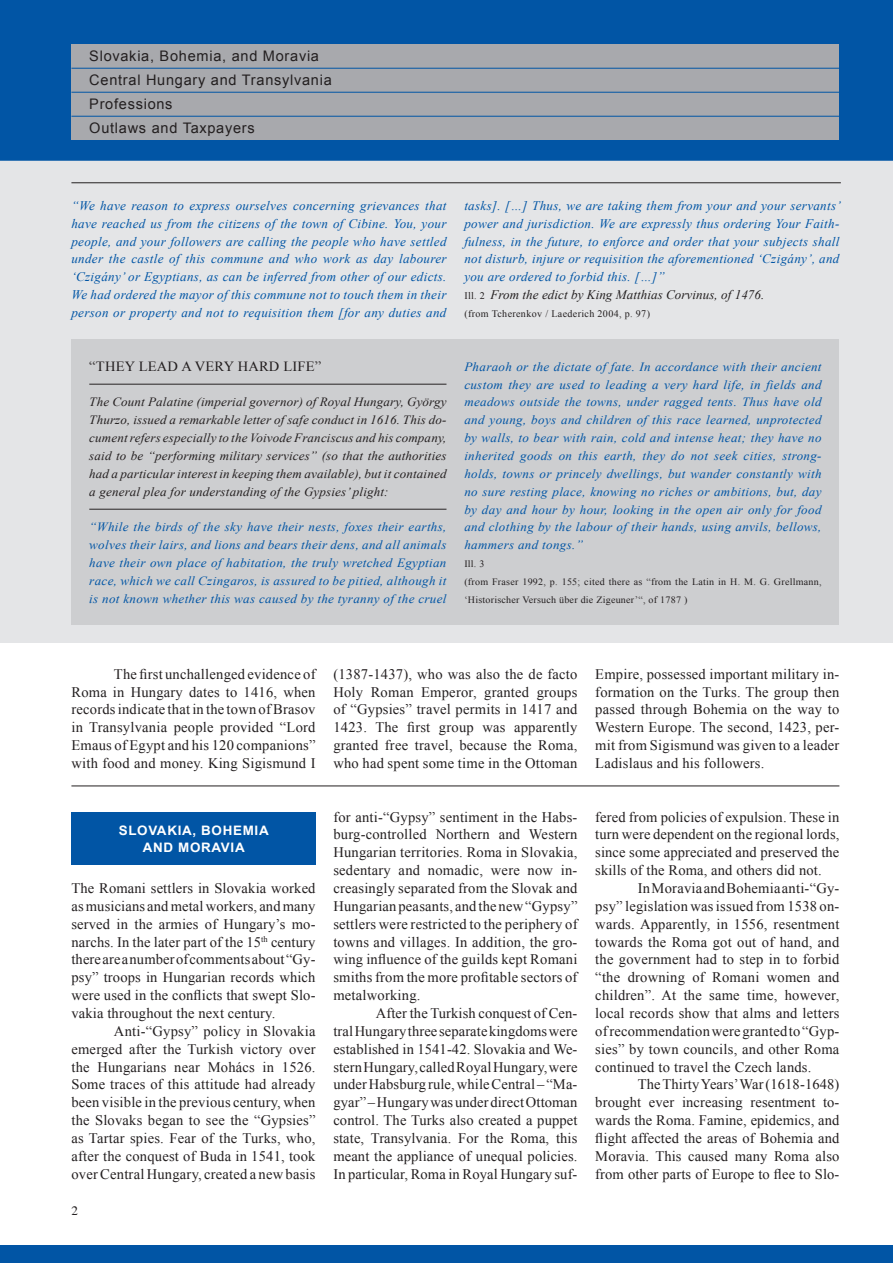
<style>
.page{position:relative;width:893px;height:1263px;background:#fff}
.page>*{position:absolute;margin:0;border:0;box-sizing:border-box;transform-origin:0 0}
.t1{font:14.55px/17.9px "Times New Roman";letter-spacing:.015em;color:#231f20;text-align:justify}
.t2{font:14.55px "Arial";letter-spacing:.05em;color:#231f20}
.t3{font:14.1px "Times New Roman";letter-spacing:.015em;color:#231f20;scale:1.04 1}
.t4{font:italic 13.05px/17.9px "Times New Roman";letter-spacing:.025em;color:#0155a5;text-align:justify}
.t5{font:italic 13.05px "Times New Roman";letter-spacing:.005em;color:#231f20}
.t6{font:700 13.05px "Arial";letter-spacing:.05em;color:#fff}
.t7{font:13.05px "Times";color:#231f20}
.t8{font:italic 12.6px/17.9px "Times New Roman";letter-spacing:.025em;color:#0155a5;text-align:justify;scale:1.04 1}
.t9{font:italic 12.6px/17.9px "Times New Roman";letter-spacing:.01em;color:#231f20;text-align:justify;scale:1.04 1}
.t10{font:10.05px "Times New Roman";letter-spacing:.035em;color:#231f20}
.t11{font:9.75px/17.9px "Times New Roman";letter-spacing:.025em;color:#231f20;scale:1.04 1}
.s1{font-style:normal;font-size:10.05px}
</style>
<div class="page">
<div style="left:0;top:161px;width:893px;height:482px;background:#e4e5e7"></div>
<div style="left:0;top:1245px;width:893px;height:18px;background:#0155a5"></div>
<div style="left:0;top:0;width:893px;height:161px;background:#0155a5"></div>
<div style="left:71px;top:45px;width:768px;height:95px;background:#a8a9ad"></div>
<hr style="left:71px;top:68px;width:768px;height:1px;background:#0155a5">
<hr style="left:71px;top:92px;width:768px;height:1px;background:#0155a5">
<hr style="left:71px;top:116px;width:768px;height:1px;background:#0155a5">
<hr style="left:71px;top:786px;width:768px;height:1px;background:#231f20">
<hr style="left:71px;top:183px;width:770px;height:1px;background:#231f20">
<div style="left:71px;top:812px;width:244px;height:53px;background:#0155a5"></div>
<div style="left:71px;top:339px;width:768px;height:286px;background:#cdced0"></div>
<hr style="left:89px;top:384px;width:357px;height:1px;background:#231f20">
<hr style="left:89px;top:509px;width:357px;height:1px;background:#231f20">
<p class="t2" style="left:89px;top:47px;width:231px">Slovakia, Bohemia, and Moravia</p>
<p class="t2" style="left:89px;top:71px;width:244px">Central Hungary and Transylvania</p>
<p class="t2" style="left:89px;top:95px;width:85px">Professions</p>
<p class="t2" style="left:89px;top:119px;width:167px">Outlaws and Taxpayers</p>
<p class="t4" style="left:71px;top:196px;width:377px">“We have reason to express ourselves concerning grievances that have reached us from the citizens of the town of Cibine. You, your people, and your followers are calling the people who have settled under the castle of this commune and who work as day labourer ‘Czigány’ or Egyptians, as can be inferred from other of our edicts.<br>We had ordered the mayor of this commune not to touch them in their person or property and not to requisition them [for any duties and</p>
<p class="t4" style="left:464px;top:196px;width:378px">tasks]. […] Thus, we are taking them from your and your servants’ power and jurisdiction. We are expressly thus ordering Your Faith&shy;fulness, in the future, to enforce and order that your subjects shall not disturb, injure or requisition the aforementioned ‘Czigány’, and you are ordered to forbid this. […]”</p>
<p class="t5" style="left:464px;top:286px;width:302px"><span class="s1">Ill. 2</span> From the edict by King Matthias Corvinus, of 1476.</p>
<p class="t10" style="left:464px;top:307px;width:187px">(from Tcherenkov / Laederich 2004, p. 97)</p>
<p class="t3" style="left:89px;top:356px;width:225px">“THEY LEAD A VERY HARD LIFE”</p>
<p class="t9" style="left:89px;top:393px;width:345px">The Count Palatine (imperial governor) of Royal Hungary, György Thurzo, issued a remarkable letter of safe conduct in 1616. This do&shy;cument refers especially to the Voivode Franciscus and his company, said to be “performing military services” (so that the authorities had a particular interest in keeping them available), but it contained a general plea for understanding of the Gypsies’ plight:</p>
<p class="t8" style="left:89px;top:518px;width:345px">“While the birds of the sky have their nests, foxes their earths, wolves their lairs, and lions and bears their dens, and all animals have their own place of habitation, the truly wretched Egyptian race, which we call Czingaros, is assured to be pitied, although it is not known whether this was caused by the tyranny of the cruel</p>
<p class="t8" style="left:464px;top:357px;width:345px">Pharaoh or the dictate of fate. In accordance with their ancient custom they are used to leading a very hard life, in fields and meadows outside the towns, under ragged tents. Thus have old and young, boys and children of this race learned, unprotected by walls, to bear with rain, cold and intense heat; they have no inherited goods on this earth, they do not seek cities, strong&shy;holds, towns or princely dwellings, but wander constantly with no sure resting place, knowing no riches or ambitions, but, day by day and hour by hour, looking in the open air only for food and clothing by the labour of their hands, using anvils, bellows, hammers and tongs.”</p>
<p class="t11" style="left:464px;top:555px;width:21px">Ill. 3</p>
<p class="t11" style="left:464px;top:573px;width:345px">(from Fraser 1992, p. 155; cited there as “from the Latin in H. M. G. Grellmann, ‘Historischer Versuch über die Zigeuner’“, of 1787 )</p>
<p class="t1" style="left:71px;top:665px;width:246px;text-indent:43px">The first unchallenged evidence of Roma in Hungary dates to 1416, when records indicate that in the town of Brasov in Transylvania people provided “Lord Emaus of Egypt and his 120 companions” with food and money. King Sigismund I</p>
<p class="t1" style="left:333px;top:665px;width:246px">(1387-1437), who was also the de facto Holy Roman Emperor, granted groups of “Gypsies” travel permits in 1417 and 1423. The first group was apparently granted free travel, because the Roma, who had spent some time in the Ottoman</p>
<p class="t1" style="left:595px;top:665px;width:246px">Empire, possessed important military in&shy;formation on the Turks. The group then passed through Bohemia on the way to Western Europe. The second, 1423, per&shy;mit from Sigismund was given to a leader Ladislaus and his followers.</p>
<p class="t6" style="left:119px;top:821px;width:151px">SLOVAKIA, BOHEMIA</p>
<p class="t6" style="left:143px;top:839px;width:103px">AND MORAVIA</p>
<p class="t1" style="left:71px;top:879px;width:246px">The Romani settlers in Slovakia worked as musicians and metal workers, and many served in the armies of Hungary’s mo&shy;narchs. In the later part of the 15<sup>th</sup> century there are a number of comments about “Gy&shy;psy” troops in Hungarian records which were used in the conflicts that swept Slo&shy;vakia throughout the next century.</p>
<p class="t1" style="left:71px;top:1022px;width:246px;text-indent:43px">Anti-“Gypsy” policy in Slovakia emerged after the Turkish victory over the Hungarians near Mohács in 1526.<br>Some traces of this attitude had already been visible in the previous century, when the Slovaks began to see the “Gypsies” as Tartar spies. Fear of the Turks, who, after the conquest of Buda in 1541, took over Central Hungary, created a new basis</p>
<p class="t7" style="left:71px;top:1203px;width:8px">2</p>
<p class="t1" style="left:333px;top:807px;width:246px">for anti-“Gypsy” sentiment in the Habs&shy;burg-controlled Northern and Western Hungarian territories. Roma in Slovakia, sedentary and nomadic, were now in&shy;creasingly separated from the Slovak and Hungarian peasants, and the new “Gypsy” settlers were restricted to the periphery of towns and villages. In addition, the gro&shy;wing influence of the guilds kept Romani smiths from the more profitable sectors of metalworking.</p>
<p class="t1" style="left:333px;top:1004px;width:246px;text-indent:43px">After the Turkish conquest of Cen&shy;tral Hungary three separate kingdoms were established in 1541-42. Slovakia and We&shy;stern Hungary, called Royal Hungary, were under Habsburg rule, while Central – “Ma&shy;gyar” – Hungary was under direct Ottoman control. The Turks also created a puppet state, Transylvania. For the Roma, this meant the appliance of unequal policies.<br>In particular, Roma in Royal Hungary suf-</p>
<p class="t1" style="left:595px;top:807px;width:246px">fered from policies of expulsion. These in turn were dependent on the regional lords, since some appreciated and preserved the skills of the Roma, and others did not.</p>
<p class="t1" style="left:595px;top:879px;width:246px;text-indent:43px">In Moravia and Bohemia anti-“Gy&shy;psy” legislation was issued from 1538 on&shy;wards. Apparently, in 1556, resentment towards the Roma got out of hand, and the government had to step in to forbid “the drowning of Romani women and children”. At the same time, however, local records show that alms and letters of recommendation were granted to “Gyp&shy;sies” by town councils, and other Roma continued to travel the Czech lands.</p>
<p class="t1" style="left:595px;top:1075px;width:246px;text-indent:43px">The Thirty Years’ War (1618-1648) brought ever increasing resentment to&shy;wards the Roma. Famine, epidemics, and flight affected the areas of Bohemia and Moravia. This caused many Roma also from other parts of Europe to flee to Slo-</p>
</div>
